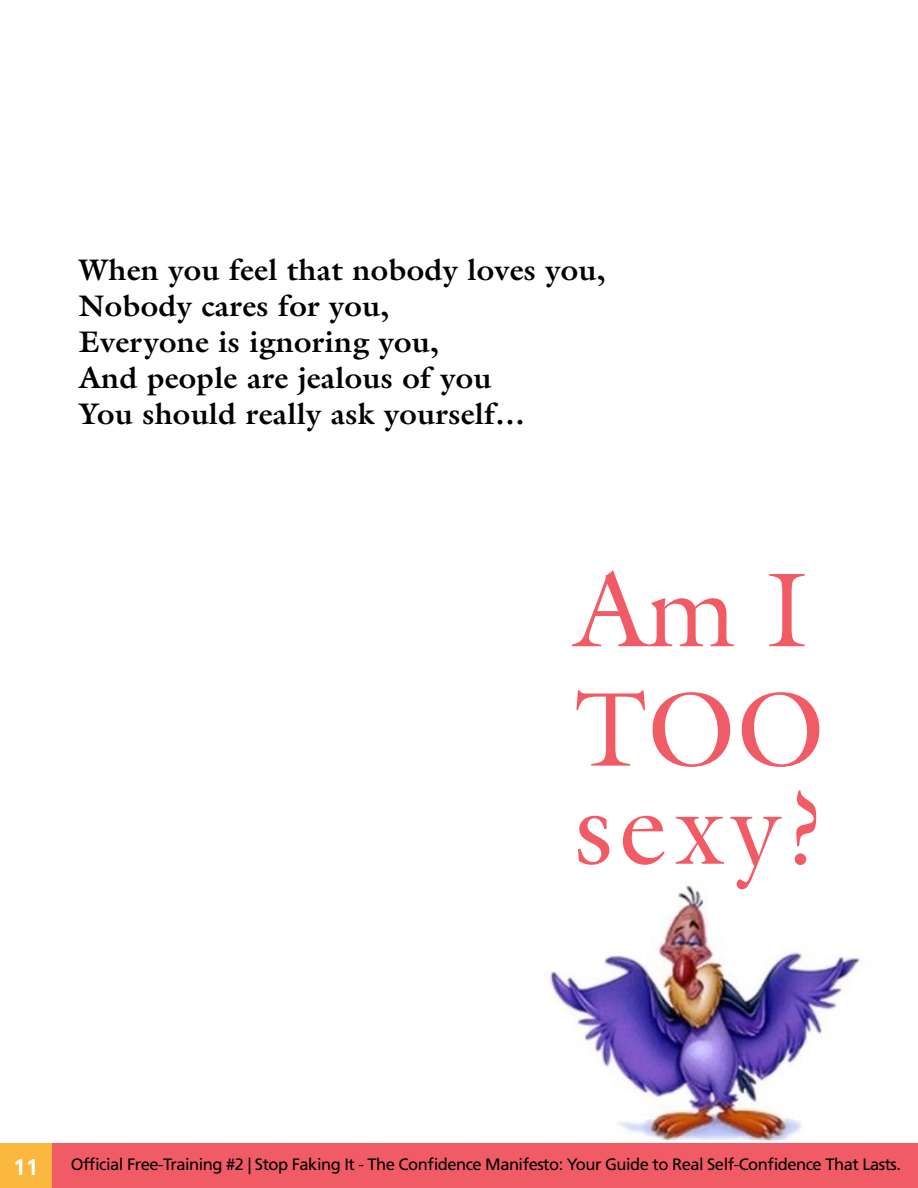
<style>
.page{position:relative;width:918px;height:1188px;background:#fff}
.page>*{position:absolute;margin:0;border:0;box-sizing:border-box;transform-origin:0 0}
.t1{font:106.2px/119.4px "Galliard Std";letter-spacing:.03em;color:#f15b65}
.t2{font:700 30px/36px "Galliard Std";letter-spacing:.01em;color:#000}
.t3{font:700 22.5px "Frutiger LT Std";color:#fff}
.t4{font:16.5px "Frutiger LT Std";letter-spacing:-.03em;color:#000}
</style>
<div class="page">
<div style="left:0;top:1143px;width:918px;height:45px;background:#f15b65"></div>
<div style="left:0;top:1143px;width:51px;height:45px;background:#f9b73d"></div>
<img style="left:549px;top:883px;width:311px;height:259px">
<p class="t2" style="left:79px;top:252px;width:529px">When you feel that nobody loves you,<br>Nobody cares for you,<br>Everyone is ignoring you,<br>And people are jealous of you<br>You should really ask yourself…</p>
<h1 class="t1" style="left:575px;top:549px;width:252px">Am I<br>TOO</h1>
<h1 class="t1" style="left:575px;top:766px;width:252px">sexy?</h1>
<p class="t3" style="left:13px;top:1154px;width:27px">11</p>
<p class="t4" style="left:71px;top:1155px;width:832px">Official Free-Training #2 | Stop Faking It - The Confidence Manifesto: Your Guide to Real Self-Confidence That Lasts.</p>
</div>
